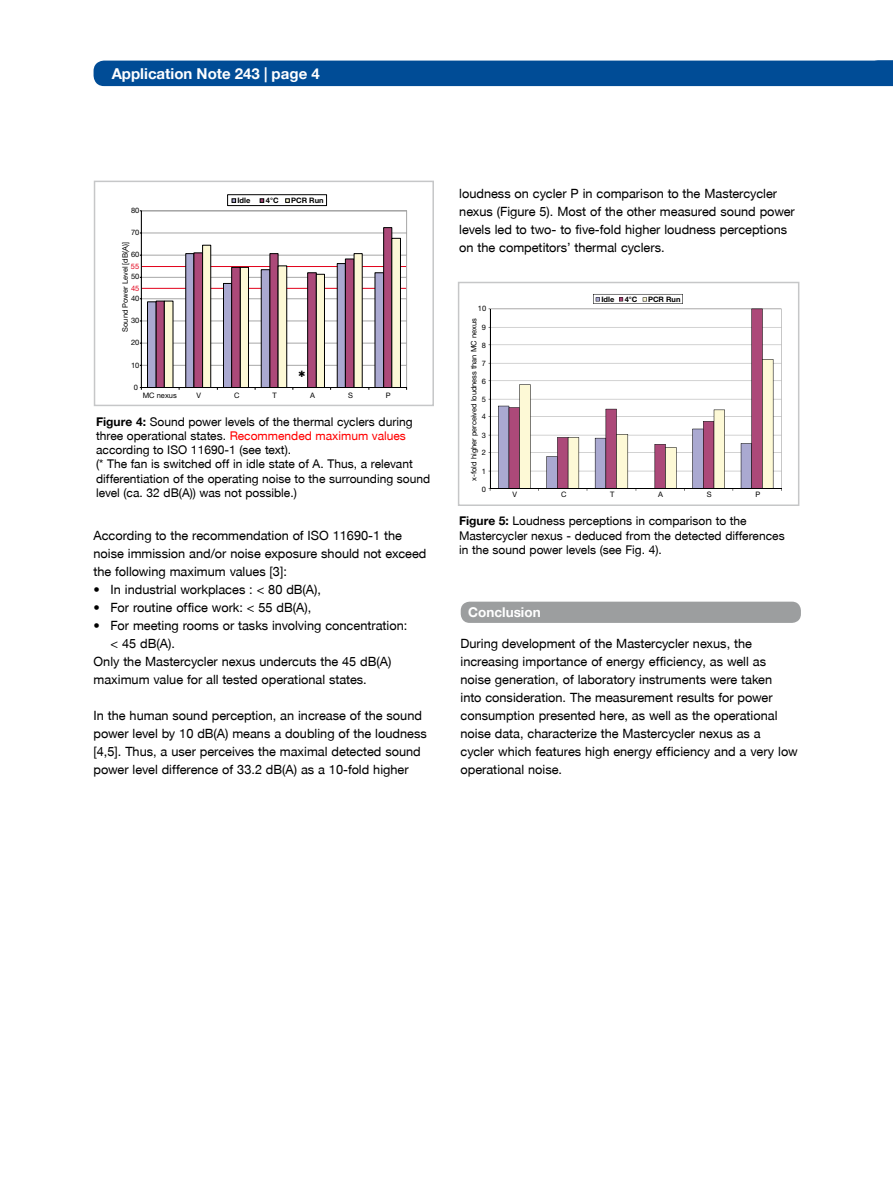
<style>
.page{position:relative;width:893px;height:1188px;background:#fff}
.page>*{position:absolute;margin:0;border:0;box-sizing:border-box;transform-origin:0 0}
.t1{font:700 15px "EP Helvetica";color:#fff}
.t2{font:700 13.5px "EP Helvetica";color:#fff}
.t3{font:12.75px/18px "EP Helvetica";color:#000}
.t4{font:12px/14.2px "EP Helvetica";color:#000}
.t5{font:7.5px "EP Helvetica";color:#000}
.t6{font:700 7.5px "EP Helvetica";color:#000}
.t7{font:7.5px "EP Helvetica";color:#e2001a}
.s1{font-weight:700}
.s2{color:#f00}
</style>
<div class="page">
<div style="left:94px;top:60px;width:799px;height:26px;background:#004c96"></div>
<svg style="left:491px;top:309px;width:291px;height:180px"></svg>
<svg style="left:509px;top:309px;width:254px;height:50px"></svg>
<hr style="left:490px;top:309px;width:1px;height:180px;background:#000">
<hr style="left:490px;top:488px;width:291px;height:1px;background:#000">
<svg style="left:498px;top:359px;width:275px;height:132px"></svg>
<svg style="left:593px;top:294px;width:90px;height:10px"></svg>
<div style="left:458px;top:282px;width:341px;height:224px;border:2px solid #c6c7c8"></div>
<div style="left:461px;top:602px;width:340px;height:21px;background:#9c9e9f;border-radius:9px"></div>
<svg style="left:141px;top:210px;width:266px;height:17px"></svg>
<hr style="left:141px;top:211px;width:1px;height:177px;background:#000">
<div style="left:227px;top:194px;width:100px;height:12px;border:1px solid #000"></div>
<svg style="left:232px;top:199px;width:4px;height:4px"></svg>
<svg style="left:260px;top:199px;width:4px;height:4px"></svg>
<svg style="left:285px;top:199px;width:5px;height:4px"></svg>
<div style="left:94px;top:181px;width:340px;height:225px;border:2px solid #c6c7c8"></div>
<svg style="left:140px;top:227px;width:267px;height:163px"></svg>
<p class="t1" style="left:112px;top:65px;width:210px">Application Note 243 | page 4</p>
<p class="t5" style="left:131px;top:206px;width:10px">80</p>
<p class="t5" style="left:131px;top:228px;width:10px">70</p>
<p class="t5" style="left:121px;top:332px;width:91px;rotate:-90deg">Sound Power Level [dB(A)]</p>
<p class="t5" style="left:131px;top:250px;width:10px">60</p>
<p class="t7" style="left:131px;top:262px;width:10px">55</p>
<p class="t7" style="left:131px;top:283px;width:10px">45</p>
<p class="t5" style="left:131px;top:272px;width:10px">50</p>
<p class="t5" style="left:131px;top:294px;width:10px">40</p>
<p class="t5" style="left:131px;top:316px;width:10px">30</p>
<p class="t5" style="left:131px;top:338px;width:10px">20</p>
<p class="t5" style="left:131px;top:361px;width:10px">10</p>
<p class="t5" style="left:134px;top:382px;width:6px">0</p>
<p class="t6" style="left:237px;top:196px;width:15px">Idle</p>
<p class="t6" style="left:266px;top:196px;width:14px">4°C</p>
<p class="t6" style="left:291px;top:196px;width:34px">PCR Run</p>
<p class="t5" style="left:143px;top:391px;width:36px">MC nexus</p>
<p class="t5" style="left:196px;top:391px;width:6px">V</p>
<p class="t5" style="left:234px;top:391px;width:7px">C</p>
<p class="t5" style="left:272px;top:391px;width:6px">T</p>
<p class="t5" style="left:310px;top:391px;width:6px">A</p>
<p class="t5" style="left:348px;top:391px;width:6px">S</p>
<p class="t5" style="left:386px;top:391px;width:6px">P</p>
<p class="t4" style="left:96px;top:414px;width:336px"><span class="s1">Figure 4:</span> Sound power levels of the thermal cyclers during three operational states. <span class="s2">Recommended maximum values </span>according to ISO 11690-1 (see text).<br>(* The fan is switched off in idle state of A. Thus, a relevant differentiation of the operating noise to the surrounding sound level (ca. 32 dB(A)) was not possible.)</p>
<p class="t3" style="left:94px;top:527px;width:334px">According to the recommendation of ISO 11690-1 the noise immission and/or noise exposure should not exceed the following maximum values [3]:</p>
<p class="t3" style="left:94px;top:581px;width:229px">• In industrial workplaces : &lt; 80 dB(A),</p>
<p class="t3" style="left:94px;top:599px;width:219px">• For routine office work: &lt; 55 dB(A),</p>
<p class="t3" style="left:94px;top:617px;width:315px">• For meeting rooms or tasks involving concentration:</p>
<p class="t3" style="left:111px;top:635px;width:66px">&lt; 45 dB(A).</p>
<p class="t3" style="left:94px;top:653px;width:299px">Only the Mastercycler nexus undercuts the 45 dB(A)</p>
<p class="t3" style="left:94px;top:671px;width:275px">maximum value for all tested operational states.</p>
<p class="t3" style="left:94px;top:707px;width:335px">In the human sound perception, an increase of the sound power level by 10 dB(A) means a doubling of the loudness [4,5]. Thus, a user perceives the maximal detected sound power level difference of 33.2 dB(A) as a 10-fold higher</p>
<p class="t3" style="left:459px;top:185px;width:337px">loudness on cycler P in comparison to the Mastercycler nexus (Figure 5). Most of the other measured sound power levels led to two- to five-fold higher loudness perceptions on the competitors’ thermal cyclers.</p>
<p class="t5" style="left:478px;top:304px;width:10px">10</p>
<p class="t5" style="left:469px;top:481px;width:164px;rotate:-90deg">x-fold higher perceived loudness than MC nexus</p>
<p class="t5" style="left:482px;top:323px;width:6px">9</p>
<p class="t5" style="left:482px;top:341px;width:6px">8</p>
<p class="t5" style="left:482px;top:359px;width:6px">7</p>
<p class="t5" style="left:482px;top:376px;width:6px">6</p>
<p class="t5" style="left:482px;top:395px;width:6px">5</p>
<p class="t5" style="left:482px;top:412px;width:6px">4</p>
<p class="t5" style="left:482px;top:431px;width:6px">3</p>
<p class="t5" style="left:482px;top:447px;width:6px">2</p>
<p class="t5" style="left:482px;top:467px;width:6px">1</p>
<p class="t5" style="left:482px;top:484px;width:6px">0</p>
<p class="t6" style="left:601px;top:295px;width:15px">Idle</p>
<p class="t6" style="left:625px;top:295px;width:14px">4°C</p>
<p class="t6" style="left:648px;top:295px;width:34px">PCR Run</p>
<p class="t5" style="left:512px;top:490px;width:6px">V</p>
<p class="t5" style="left:561px;top:490px;width:7px">C</p>
<p class="t5" style="left:610px;top:490px;width:6px">T</p>
<p class="t5" style="left:658px;top:490px;width:6px">A</p>
<p class="t5" style="left:707px;top:490px;width:6px">S</p>
<p class="t5" style="left:755px;top:490px;width:6px">P</p>
<p class="t4" style="left:459px;top:514px;width:327px"><span class="s1">Figure 5:</span> Loudness perceptions in comparison to the<br>Mastercycler nexus - deduced from the detected differences in the sound power levels (see Fig. 4).</p>
<p class="t2" style="left:468px;top:604px;width:74px">Conclusion</p>
<p class="t3" style="left:460px;top:635px;width:339px">During development of the Mastercycler nexus, the increasing importance of energy efficiency, as well as noise generation, of laboratory instruments were taken<br>into consideration. The measurement results for power consumption presented here, as well as the operational noise data, characterize the Mastercycler nexus as a<br>cycler which features high energy efficiency and a very low operational noise.</p>
</div>
